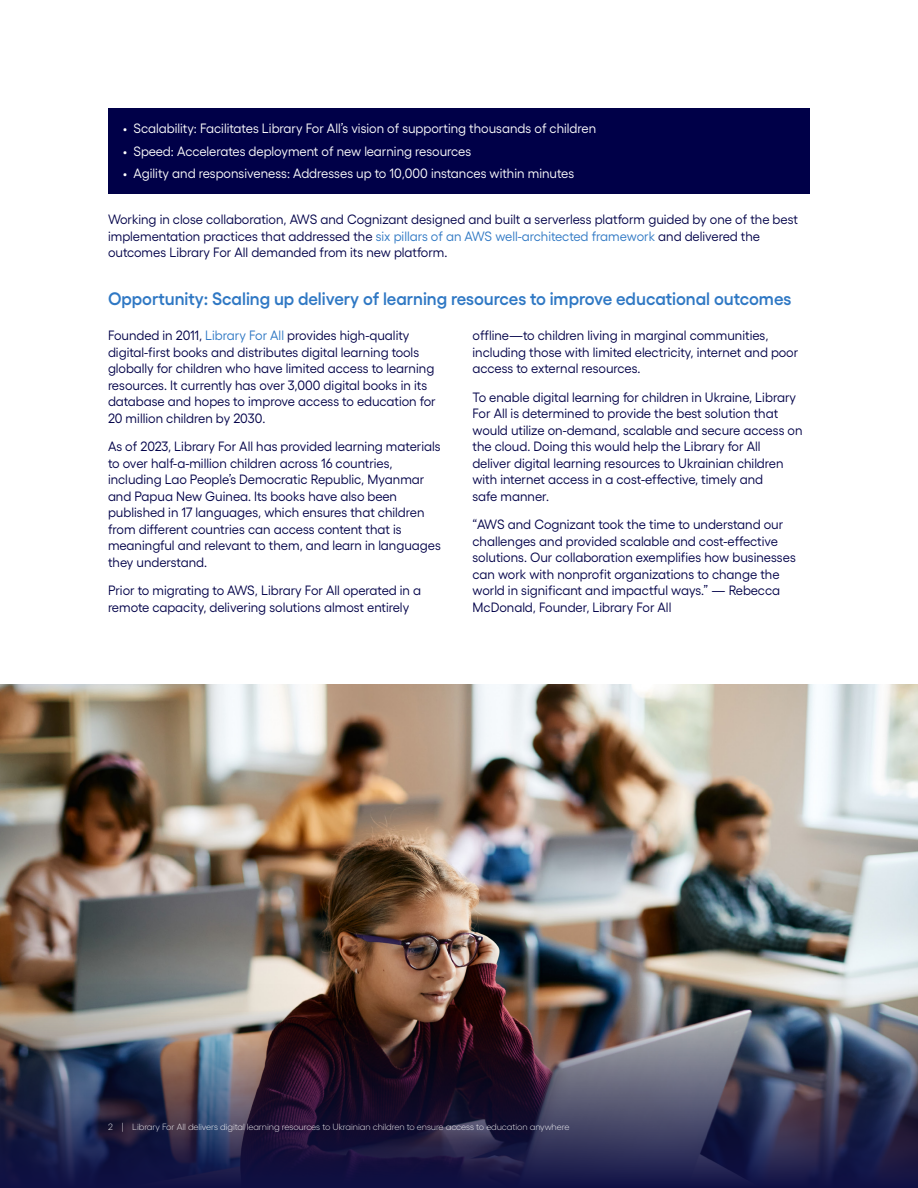
<style>
.page{position:relative;width:918px;height:1188px;background:#fff}
.page>*{position:absolute;margin:0;border:0;box-sizing:border-box;transform-origin:0 0}
.t1{font:600 18px "Gellix";color:#2f78c4;scale:.95 1}
.t2{font:13.5px/16.5px "Gellix";color:#000048;scale:.95 1}
.t3{font:13.5px "Gellix";color:#fff;scale:.95 1}
.t4{font:300 9px "Gellix";letter-spacing:-.01em;color:#fff}
.s1{color:#2f78c4}
</style>
<div class="page">
<div style="left:108px;top:108px;width:702px;height:86px;background:#000048"></div>
<img style="left:0;top:684px;width:918px;height:300px">
<img style="left:0;top:984px;width:918px;height:204px">
<p class="t3" style="left:123px;top:118px;width:500px">• Scalability: Facilitates Library For All’s vision of supporting thousands of children</p>
<p class="t3" style="left:123px;top:141px;width:368px">• Speed: Accelerates deployment of new learning resources</p>
<p class="t3" style="left:123px;top:163px;width:477px">• Agility and responsiveness: Addresses up to 10,000 instances within minutes</p>
<p class="t2" style="left:108px;top:210px;width:728px">Working in close collaboration, AWS and Cognizant designed and built a serverless platform guided by one of the best implementation practices that addressed the <span class="s1">six pillars of an AWS well-architected framework</span> and delivered the outcomes Library For All demanded from its new platform.</p>
<p class="t1" style="left:108px;top:285px;width:721px">Opportunity: Scaling up delivery of learning resources to improve educational outcomes</p>
<p class="t2" style="left:108px;top:326px;width:347px">Founded in 2011, <span class="s1">Library For All</span> provides high-quality digital-first books and distributes digital learning tools globally for children who have limited access to learning resources. It currently has over 3,000 digital books in its database and hopes to improve access to education for 20 million children by 2030.</p>
<p class="t2" style="left:108px;top:437px;width:352px">As of 2023, Library For All has provided learning materials to over half-a-million children across 16 countries, including Lao People’s Democratic Republic, Myanmar and Papua New Guinea. Its books have also been published in 17 languages, which ensures that children from different countries can access content that is meaningful and relevant to them, and learn in languages they understand.</p>
<p class="t2" style="left:108px;top:581px;width:331px">Prior to migrating to AWS, Library For All operated in a remote capacity, delivering solutions almost entirely</p>
<p class="t2" style="left:472px;top:326px;width:344px">offline—to children living in marginal communities, including those with limited electricity, internet and poor access to external resources.</p>
<p class="t2" style="left:472px;top:387px;width:349px">To enable digital learning for children in Ukraine, Library For All is determined to provide the best solution that would utilize on-demand, scalable and secure access on the cloud. Doing this would help the Library for All<br>deliver digital learning resources to Ukrainian children with internet access in a cost-effective, timely and<br>safe manner.</p>
<p class="t2" style="left:472px;top:515px;width:342px">“AWS and Cognizant took the time to understand our challenges and provided scalable and cost-effective solutions. Our collaboration exemplifies how businesses can work with nonprofit organizations to change the world in significant and impactful ways.” — Rebecca McDonald, Founder, Library For All</p>
<p class="t4" style="left:108px;top:1120px;width:463px">2 | Library For All delivers digital learning resources to Ukrainian children to ensure access to education anywhere</p>
</div>
